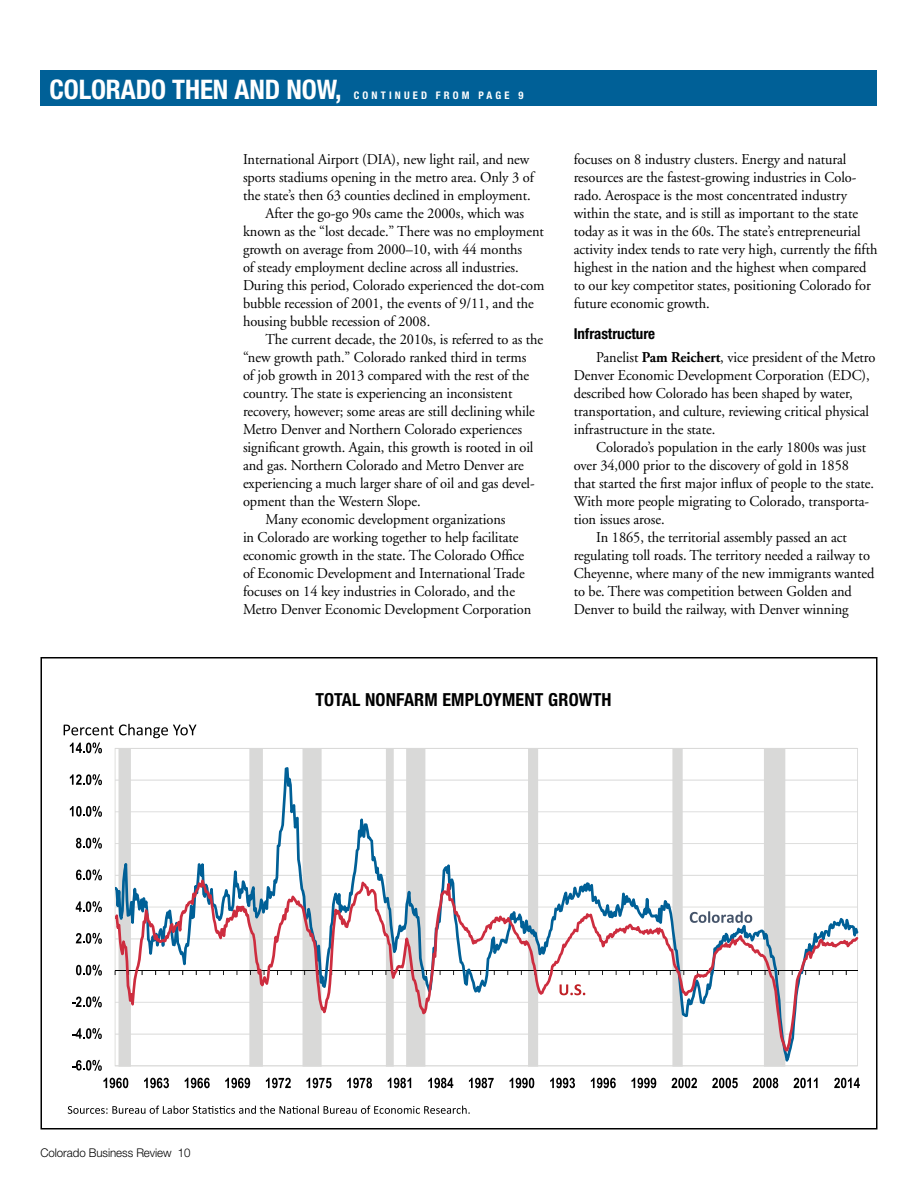
<style>
.page{position:relative;width:918px;height:1188px;background:#fff}
.page>*{position:absolute;margin:0;border:0;box-sizing:border-box;transform-origin:0 0}
.t1{font:700 condensed 27px "Helvetica Neue";letter-spacing:-.005em;color:#fff}
.t2{font:700 condensed 18px "Helvetica Neue";letter-spacing:.01em;color:#000}
.t3{font:15px/18px "Adobe Garamond";letter-spacing:-.005em;color:#000;scale:.96 1}
.t4{font:700 condensed 15px "Helvetica Neue";letter-spacing:-.005em;color:#000}
.t5{font:300 12px "Helvetica Neue";letter-spacing:-.005em;color:#000;scale:.96 1}
.t6{font:700 condensed 10.5px "Helvetica Neue";letter-spacing:.3em;color:#fff}
.s1{font-weight:700}
</style>
<div class="page">
<div style="left:40px;top:70px;width:838px;height:36px;background:#006097"></div>
<svg style="left:119px;top:748px;width:666px;height:19px"></svg>
<svg style="left:119px;top:1062px;width:666px;height:5px"></svg>
<svg style="left:115px;top:767px;width:743px;height:295px"></svg>
<svg style="left:115px;top:880px;width:743px;height:172px"></svg>
<svg style="left:72px;top:1060px;width:30px;height:11px"></svg>
<svg style="left:72px;top:1028px;width:30px;height:11px"></svg>
<svg style="left:72px;top:996px;width:30px;height:11px"></svg>
<svg style="left:76px;top:965px;width:26px;height:11px"></svg>
<svg style="left:76px;top:933px;width:26px;height:11px"></svg>
<svg style="left:76px;top:901px;width:26px;height:11px"></svg>
<svg style="left:76px;top:869px;width:26px;height:11px"></svg>
<svg style="left:76px;top:838px;width:26px;height:11px"></svg>
<svg style="left:70px;top:806px;width:32px;height:11px"></svg>
<svg style="left:70px;top:774px;width:32px;height:11px"></svg>
<svg style="left:103px;top:1078px;width:25px;height:10px"></svg>
<svg style="left:144px;top:1078px;width:25px;height:10px"></svg>
<svg style="left:185px;top:1078px;width:25px;height:10px"></svg>
<svg style="left:225px;top:1078px;width:25px;height:10px"></svg>
<svg style="left:266px;top:1078px;width:25px;height:10px"></svg>
<svg style="left:306px;top:1078px;width:26px;height:10px"></svg>
<svg style="left:347px;top:1078px;width:25px;height:10px"></svg>
<svg style="left:388px;top:1078px;width:23px;height:10px"></svg>
<svg style="left:428px;top:1078px;width:25px;height:10px"></svg>
<svg style="left:469px;top:1078px;width:25px;height:10px"></svg>
<svg style="left:510px;top:1078px;width:24px;height:10px"></svg>
<svg style="left:550px;top:1078px;width:25px;height:10px"></svg>
<svg style="left:591px;top:1078px;width:25px;height:10px"></svg>
<svg style="left:632px;top:1078px;width:24px;height:10px"></svg>
<svg style="left:672px;top:1078px;width:25px;height:10px"></svg>
<svg style="left:712px;top:1078px;width:26px;height:10px"></svg>
<svg style="left:753px;top:1078px;width:25px;height:10px"></svg>
<svg style="left:793px;top:1078px;width:25px;height:10px"></svg>
<svg style="left:834px;top:1078px;width:26px;height:10px"></svg>
<svg style="left:64px;top:724px;width:132px;height:29px"></svg>
<svg style="left:68px;top:1106px;width:402px;height:8px"></svg>
<svg style="left:690px;top:911px;width:62px;height:12px"></svg>
<svg style="left:560px;top:984px;width:25px;height:11px"></svg>
<h1 class="t1" style="left:50px;top:73px;width:294px">COLORADO THEN AND NOW,</h1>
<p class="t6" style="left:354px;top:89px;width:171px">CONTINUED FROM PAGE 9</p>
<p class="t3" style="left:243px;top:151px;width:300px">International Airport (DIA), new light rail, and new</p>
<p class="t3" style="left:243px;top:169px;width:304px">sports stadiums opening in the metro area. Only 3 of</p>
<p class="t3" style="left:243px;top:187px;width:301px">the state’s then 63 counties declined in employment.</p>
<p class="t3" style="left:265px;top:205px;width:271px">After the go-go 90s came the 2000s, which was</p>
<p class="t3" style="left:243px;top:223px;width:315px">known as the “lost decade.” There was no employment</p>
<p class="t3" style="left:243px;top:241px;width:292px">growth on average from 2000–10, with 44 months</p>
<p class="t3" style="left:243px;top:259px;width:289px">of steady employment decline across all industries.</p>
<p class="t3" style="left:243px;top:277px;width:315px">During this period, Colorado experienced the dot-com</p>
<p class="t3" style="left:243px;top:295px;width:304px">bubble recession of 2001, the events of 9/11, and the</p>
<p class="t3" style="left:243px;top:313px;width:197px">housing bubble recession of 2008.</p>
<p class="t3" style="left:265px;top:331px;width:291px">The current decade, the 2010s, is referred to as the</p>
<p class="t3" style="left:243px;top:349px;width:297px">“new growth path.” Colorado ranked third in terms</p>
<p class="t3" style="left:243px;top:367px;width:300px">of job growth in 2013 compared with the rest of the</p>
<p class="t3" style="left:243px;top:385px;width:282px">country. The state is experiencing an inconsistent</p>
<p class="t3" style="left:243px;top:403px;width:306px">recovery, however; some areas are still declining while</p>
<p class="t3" style="left:243px;top:421px;width:292px">Metro Denver and Northern Colorado experiences</p>
<p class="t3" style="left:243px;top:439px;width:304px">significant growth. Again, this growth is rooted in oil</p>
<p class="t3" style="left:243px;top:457px;width:294px">and gas. Northern Colorado and Metro Denver are</p>
<p class="t3" style="left:243px;top:475px;width:305px">experiencing a much larger share of oil and gas devel-</p>
<p class="t3" style="left:243px;top:493px;width:187px">opment than the Western Slope.</p>
<p class="t3" style="left:265px;top:511px;width:252px">Many economic development organizations</p>
<p class="t3" style="left:243px;top:529px;width:289px">in Colorado are working together to help facilitate</p>
<p class="t3" style="left:243px;top:547px;width:295px">economic growth in the state. The Colorado Office</p>
<p class="t3" style="left:243px;top:565px;width:295px">of Economic Development and International Trade</p>
<p class="t3" style="left:243px;top:583px;width:285px">focuses on 14 key industries in Colorado, and the</p>
<p class="t3" style="left:243px;top:601px;width:302px">Metro Denver Economic Development Corporation</p>
<p class="t3" style="left:574px;top:151px;width:318px">focuses on 8 industry clusters. Energy and natural resources are the fastest-growing industries in Colo&shy;rado. Aerospace is the most concentrated industry within the state, and is still as important to the state today as it was in the 60s. The state’s entrepreneurial activity index tends to rate very high, currently the fifth highest in the nation and the highest when compared to our key competitor states, positioning Colorado for future economic growth.</p>
<p class="t4" style="left:574px;top:325px;width:83px">Infrastructure</p>
<p class="t3" style="left:574px;top:349px;width:316px;text-indent:22px">Panelist <span class="s1">Pam Reichert</span>, vice president of the Metro Denver Economic Development Corporation (EDC), described how Colorado has been shaped by water, transportation, and culture, reviewing critical physical infrastructure in the state.</p>
<p class="t3" style="left:596px;top:439px;width:283px">Colorado’s population in the early 1800s was just</p>
<p class="t3" style="left:574px;top:457px;width:288px">over 34,000 prior to the discovery of gold in 1858</p>
<p class="t3" style="left:574px;top:475px;width:314px">that started the first major influx of people to the state.</p>
<p class="t3" style="left:574px;top:493px;width:309px">With more people migrating to Colorado, transporta-</p>
<p class="t3" style="left:574px;top:511px;width:96px">tion issues arose.</p>
<p class="t3" style="left:596px;top:529px;width:263px">In 1865, the territorial assembly passed an act</p>
<p class="t3" style="left:574px;top:547px;width:310px">regulating toll roads. The territory needed a railway to</p>
<p class="t3" style="left:574px;top:565px;width:315px">Cheyenne, where many of the new immigrants wanted</p>
<p class="t3" style="left:574px;top:583px;width:291px">to be. There was competition between Golden and</p>
<p class="t3" style="left:574px;top:601px;width:288px">Denver to build the railway, with Denver winning</p>
<p class="t2" style="left:315px;top:688px;width:298px">TOTAL NONFARM EMPLOYMENT GROWTH</p>
<p class="t5" style="left:40px;top:1145px;width:158px">Colorado Business Review 10</p>
</div>
